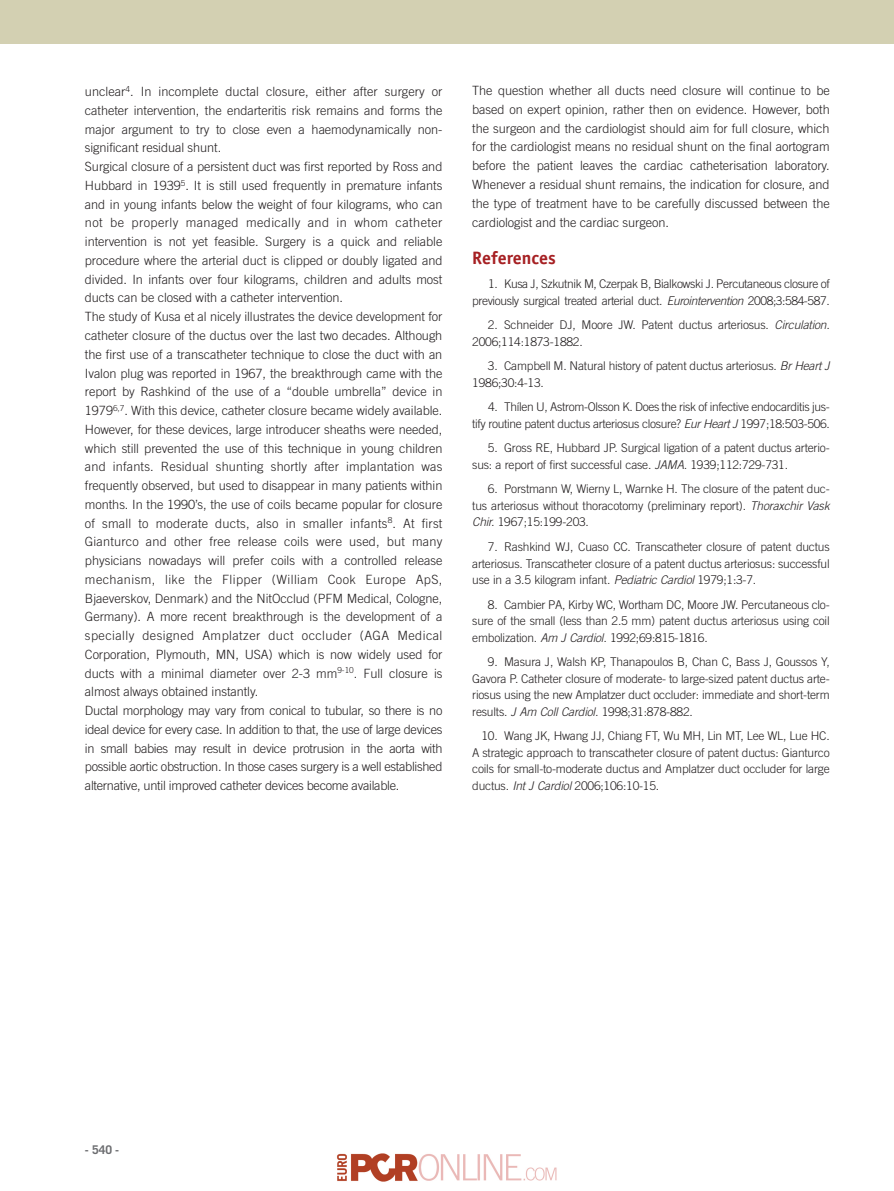
<style>
.page{position:relative;width:894px;height:1191px;background:#fff}
.page>*{position:absolute;margin:0;border:0;box-sizing:border-box;transform-origin:0 0}
.t1{font:700 18px "Officina Sans";color:#a62023}
.t2{font:300 12.75px/18.8px "Trade Gothic";letter-spacing:-.005em;color:#231f20}
.t3{font:300 12px/16.5px "Trade Gothic";letter-spacing:-.015em;color:#231f20}
.t4{font:300 12px/16.5px "Trade Gothic";letter-spacing:-.035em;color:#231f20;text-align:right}
.t5{font:700 12px "Trade Gothic";color:#6c6d70}
.s1{font-style:italic}
</style>
<div class="page">
<div style="left:0;top:0;width:893px;height:44px;background:#d3d0b2"></div>
<img style="left:337px;top:1153px;width:220px;height:29px">
<p class="t2" style="left:85px;top:83px;width:359px">unclear<sup>4</sup>. In incomplete ductal closure, either after surgery or catheter intervention, the endarteritis risk remains and forms the major argument to try to close even a haemodynamically non&shy;significant residual shunt.<br>Surgical closure of a persistent duct was first reported by Ross and Hubbard in 1939<sup>5</sup>. It is still used frequently in premature infants and in young infants below the weight of four kilograms, who can not be properly managed medically and in whom catheter intervention is not yet feasible. Surgery is a quick and reliable procedure where the arterial duct is clipped or doubly ligated and divided. In infants over four kilograms, children and adults most ducts can be closed with a catheter intervention.<br>The study of Kusa et al nicely illustrates the device development for catheter closure of the ductus over the last two decades. Although the first use of a transcatheter technique to close the duct with an Ivalon plug was reported in 1967, the breakthrough came with the report by Rashkind of the use of a “double umbrella” device in 1979<sup>6,7</sup>. With this device, catheter closure became widely available.<br>However, for these devices, large introducer sheaths were needed, which still prevented the use of this technique in young children and infants. Residual shunting shortly after implantation was frequently observed, but used to disappear in many patients within months. In the 1990’s, the use of coils became popular for closure of small to moderate ducts, also in smaller infants<sup>8</sup>. At first Gianturco and other free release coils were used, but many physicians nowadays will prefer coils with a controlled release mechanism, like the Flipper (William Cook Europe ApS, Bjaeverskov, Denmark) and the NitOcclud (PFM Medical, Cologne, Germany). A more recent breakthrough is the development of a specially designed Amplatzer duct occluder (AGA Medical Corporation, Plymouth, MN, USA) which is now widely used for ducts with a minimal diameter over 2-3 mm<sup>9-10</sup>. Full closure is almost always obtained instantly.<br>Ductal morphology may vary from conical to tubular, so there is no ideal device for every case. In addition to that, the use of large devices in small babies may result in device protrusion in the aorta with possible aortic obstruction. In those cases surgery is a well established alternative, until improved catheter devices become available.</p>
<p class="t2" style="left:472px;top:82px;width:359px;text-align:justify">The question whether all ducts need closure will continue to be based on expert opinion, rather then on evidence. However, both the surgeon and the cardiologist should aim for full closure, which for the cardiologist means no residual shunt on the final aortogram before the patient leaves the cardiac catheterisation laboratory.<br>Whenever a residual shunt remains, the indication for closure, and the type of treatment have to be carefully discussed between the cardiologist and the cardiac surgeon.</p>
<h1 class="t1" style="left:472px;top:251px;width:85px">References</h1>
<p class="t4" style="left:472px;top:277px;width:359px">1. Kusa J, Szkutnik M, Czerpak B, Bialkowski J. Percutaneous closure of previously surgical treated arterial duct. <span class="s1">Eurointervention</span> 2008;3:584-587.</p>
<p class="t3" style="left:472px;top:318px;width:361px;text-indent:16px">2. Schneider DJ, Moore JW. Patent ductus arteriosus. <span class="s1">Circulation.<br></span>2006;114:1873-1882.</p>
<p class="t3" style="left:472px;top:359px;width:361px;text-indent:16px">3. Campbell M. Natural history of patent ductus arteriosus. <span class="s1">BrHeartJ<br></span>1986;30:4-13.</p>
<p class="t3" style="left:472px;top:400px;width:359px;text-align:right">4. Thílen U, Astrom-Olsson K. Does the risk of infective endocarditis jus&shy;tify routine patent ductus arteriosus closure? <span class="s1">EurHeartJ</span>1997;18:503-506.</p>
<p class="t3" style="left:472px;top:441px;width:359px;text-indent:16px">5. Gross RE, Hubbard JP. Surgical ligation of a patent ductus arterio&shy;sus: a report of first successful case. <span class="s1">JAMA.</span> 1939;112:729-731.</p>
<p class="t3" style="left:472px;top:482px;width:361px;text-indent:16px">6. Porstmann W, Wierny L, Warnke H. The closure of the patent duc&shy;tus arteriosus without thoracotomy (preliminary report). <span class="s1">Thoraxchir Vask<br>Chir.</span> 1967;15:199-203.</p>
<p class="t3" style="left:472px;top:539px;width:359px;text-align:justify;text-indent:16px">7. Rashkind WJ, Cuaso CC. Transcatheter closure of patent ductus arteriosus. Transcatheter closure of a patent ductus arteriosus: successful use in a 3.5 kilogram infant. <span class="s1">Pediatric Cardiol</span> 1979;1:3-7.</p>
<p class="t3" style="left:472px;top:597px;width:359px;text-align:justify;text-indent:16px">8. Cambier PA, Kirby WC, Wortham DC, Moore JW. Percutaneous clo&shy;sure of the small (less than 2.5 mm) patent ductus arteriosus using coil embolization. <span class="s1">Am J Cardiol.</span> 1992;69:815-1816.</p>
<p class="t3" style="left:472px;top:654px;width:359px;text-align:justify;text-indent:16px">9. Masura J, Walsh KP, Thanapoulos B, Chan C, Bass J, Goussos Y, Gavora P. Catheter closure of moderate- to large-sized patent ductus arte&shy;riosus using the new Amplatzer duct occluder: immediate and short-term results. <span class="s1">J Am Coll Cardiol.</span> 1998;31:878-882.</p>
<p class="t3" style="left:472px;top:728px;width:359px;text-align:justify;text-indent:9px">10. Wang JK, Hwang JJ, Chiang FT, Wu MH, Lin MT, Lee WL, Lue HC.<br>A strategic approach to transcatheter closure of patent ductus: Gianturco coils for small-to-moderate ductus and Amplatzer duct occluder for large ductus. <span class="s1">Int J Cardiol</span> 2006;106:10-15.</p>
<p class="t5" style="left:85px;top:1145px;width:36px">- 540 -</p>
</div>
